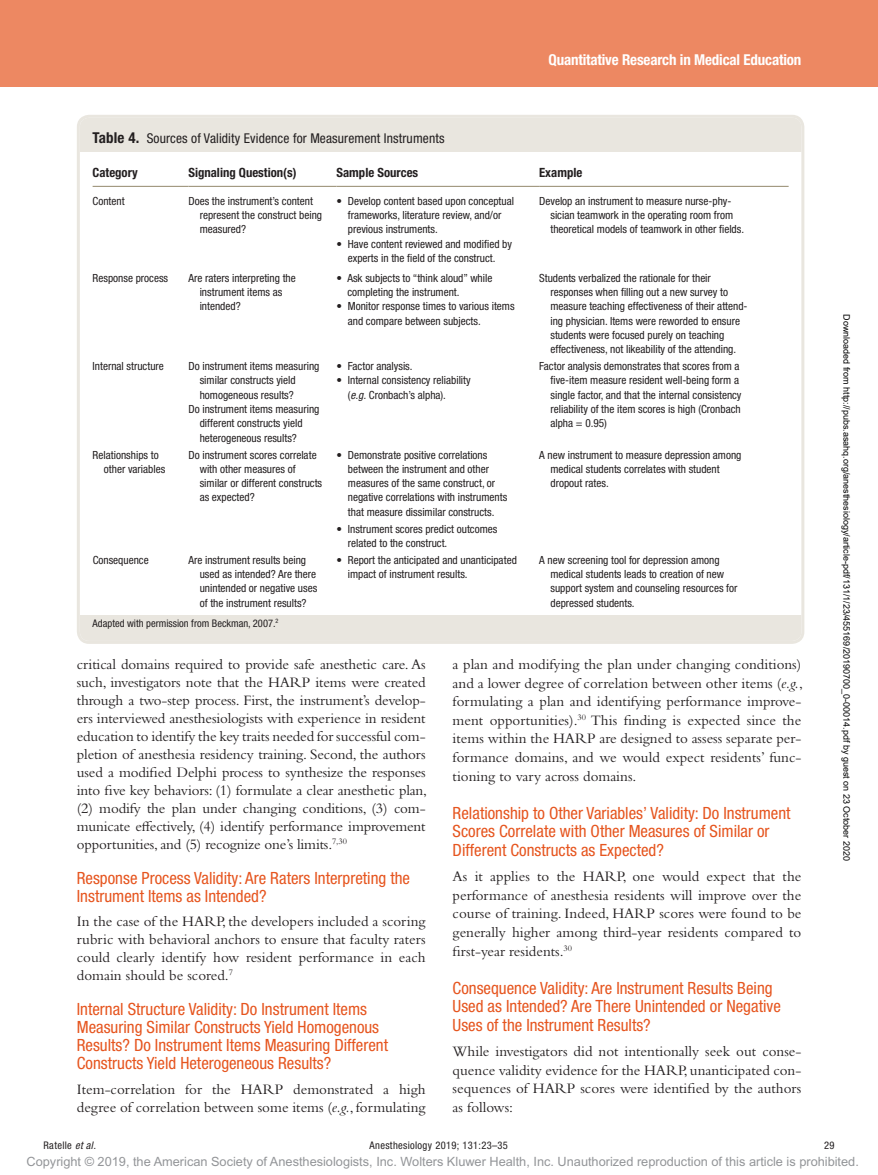
<style>
.page{position:relative;width:878px;height:1175px;background:#fff}
.page>*{position:absolute;margin:0;border:0;box-sizing:border-box;transform-origin:0 0}
.t1{font:condensed 16.8px/18px "Helvetica Neue LT Std";color:#e6551f}
.t2{font:15px/18px "Bembo Std";color:#231f20;text-align:justify}
.t3{font:700 condensed 15px "Helvetica Neue LT Std";letter-spacing:-.01em;color:#fff}
.t4{font:condensed 13.5px "Helvetica Neue LT Std";letter-spacing:.01em;color:#231f20}
.t5{font:12.75px "Arial MT Std";color:#939598}
.t6{font:700 condensed 12.75px "Helvetica Neue LT Std";color:#231f20}
.t7{font:condensed 11.25px/14.2px "Helvetica Neue LT Std";color:#231f20}
.t8{font:condensed 10.5px "Helvetica Neue LT Std";color:#231f20}
.t9{font:condensed 10.5px "Helvetica Neue LT Std";letter-spacing:.03em;color:#231f20}
.t10{font:9px "Arial";color:#000}
.s1{font-weight:700;font-size:15px}
.s2{font-style:italic}
</style>
<div class="page">
<div style="left:0;top:0;width:878px;height:86px;background:#ed8862"></div>
<hr style="left:93px;top:186px;width:95px;height:1px;background:#9f967d">
<hr style="left:188px;top:186px;width:148px;height:1px;background:#9f967d">
<hr style="left:336px;top:186px;width:203px;height:1px;background:#9f967d">
<hr style="left:539px;top:186px;width:249px;height:1px;background:#9f967d">
<div style="left:80px;top:118px;width:721px;height:34px;background:#e9e6df"></div>
<div style="left:80px;top:615px;width:721px;height:26px;background:#e9e6df"></div>
<div style="left:77px;top:115px;width:727px;height:529px;border:3px solid #e9e6df;border-radius:11px"></div>
<h2 class="t3" style="left:548px;top:51px;width:254px">Quantitative Research in Medical Education</h2>
<p class="t4" style="left:93px;top:130px;width:353px"><span class="s1">Table 4.</span> Sources of Validity Evidence for Measurement Instruments</p>
<p class="t6" style="left:93px;top:164px;width:47px">Category</p>
<p class="t6" style="left:188px;top:164px;width:110px">Signaling Question(s)</p>
<p class="t6" style="left:336px;top:164px;width:83px">Sample Sources</p>
<p class="t6" style="left:539px;top:164px;width:45px">Example</p>
<p class="t7" style="left:93px;top:193px;width:34px">Content</p>
<p class="t7" style="left:200px;top:193px;width:124px;text-indent:-11px">Does the instrument’s content represent the construct being measured?</p>
<p class="t7" style="left:348px;top:193px;width:168px;text-indent:-11px">• Develop content based upon conceptual frameworks, literature review, and/or previous instruments.</p>
<p class="t7" style="left:336px;top:236px;width:177px;text-align:center">• Have content reviewed and modified by experts in the field of the construct.</p>
<p class="t7" style="left:550px;top:194px;width:195px;text-indent:-11px">Develop an instrument to measure nurse-phy&shy;sician teamwork in the operating room from theoretical models of teamwork in other fields.</p>
<p class="t7" style="left:93px;top:271px;width:77px">Response process</p>
<p class="t7" style="left:200px;top:271px;width:98px;text-indent:-11px">Are raters interpreting the instrument items as intended?</p>
<p class="t7" style="left:347px;top:271px;width:146px;text-indent:-11px">• Ask subjects to “think aloud” while completing the instrument.</p>
<p class="t7" style="left:348px;top:299px;width:168px;text-indent:-11px">• Monitor response times to various items and compare between subjects.</p>
<p class="t7" style="left:550px;top:271px;width:199px;text-indent:-11px">Students verbalized the rationale for their responses when filling out a new survey to measure teaching effectiveness of their attend&shy;ing physician. Items were reworded to ensure students were focused purely on teaching effectiveness, not likeability of the attending.</p>
<p class="t7" style="left:93px;top:359px;width:73px">Internal structure</p>
<p class="t7" style="left:188px;top:359px;width:132px">Do instrument items measuring</p>
<p class="t7" style="left:200px;top:373px;width:97px">similar constructs yield</p>
<p class="t7" style="left:200px;top:387px;width:96px">homogeneous results?</p>
<p class="t7" style="left:188px;top:402px;width:132px">Do instrument items measuring</p>
<p class="t7" style="left:200px;top:416px;width:104px">different constructs yield</p>
<p class="t7" style="left:200px;top:430px;width:99px">heterogeneous results?</p>
<p class="t7" style="left:336px;top:359px;width:77px">• Factor analysis.</p>
<p class="t7" style="left:348px;top:373px;width:124px;text-indent:-11px">• Internal consistency reliability (<span class="s2">e.g.</span> Cronbach’s alpha).</p>
<p class="t7" style="left:550px;top:359px;width:192px;text-indent:-11px">Factor analysis demonstrates that scores from a five-item measure resident well-being form a single factor, and that the internal consistency reliability of the item scores is high (Cronbach alpha = 0.95)</p>
<p class="t7" style="left:104px;top:447px;width:63px;text-indent:-11px">Relationships to other variables</p>
<p class="t7" style="left:200px;top:447px;width:124px;text-indent:-11px">Do instrument scores correlate with other measures of similar or different constructs as expected?</p>
<p class="t7" style="left:348px;top:447px;width:161px;text-indent:-11px">• Demonstrate positive correlations between the instrument and other measures of the same construct, or negative correlations with instruments that measure dissimilar constructs.</p>
<p class="t7" style="left:550px;top:447px;width:192px;text-indent:-11px">A new instrument to measure depression among medical students correlates with student dropout rates.</p>
<p class="t7" style="left:348px;top:521px;width:151px;text-indent:-11px">• Instrument scores predict outcomes related to the construct.</p>
<p class="t7" style="left:93px;top:553px;width:58px">Consequence</p>
<p class="t7" style="left:200px;top:553px;width:119px;text-indent:-11px">Are instrument results being used as intended? Are there unintended or negative uses of the instrument results?</p>
<p class="t7" style="left:348px;top:553px;width:170px;text-indent:-11px">• Report the anticipated and unanticipated impact of instrument results.</p>
<p class="t7" style="left:550px;top:553px;width:188px;text-indent:-11px">A new screening tool for depression among medical students leads to creation of new support system and counseling resources for depressed students.</p>
<p class="t8" style="left:93px;top:617px;width:187px">Adapted with permission from Beckman, 2007.<sup>2</sup></p>
<p class="t2" style="left:77px;top:655px;width:352px">critical domains required to provide safe anesthetic care. As such, investigators note that the HARP items were created through a two-step process. First, the instrument’s develop&shy;ers interviewed anesthesiologists with experience in resident education to identify the key traits needed for successful com&shy;pletion of anesthesia residency training. Second, the authors used a modified Delphi process to synthesize the responses into five key behaviors: (1) formulate a clear anesthetic plan, (2) modify the plan under changing conditions, (3) com&shy;municate effectively, (4) identify performance improvement opportunities, and (5) recognize one’s limits.<sup>7,30</sup></p>
<h1 class="t1" style="left:77px;top:868px;width:335px">Response Process Validity: Are Raters Interpreting the<br>Instrument Items as Intended?</h1>
<h2 class="t2" style="left:77px;top:912px;width:350px">In the case of the HARP, the developers included a scoring rubric with behavioral anchors to ensure that faculty raters could clearly identify how resident performance in each domain should be scored.<sup>7</sup></h2>
<h1 class="t1" style="left:77px;top:999px;width:313px">Internal Structure Validity: Do Instrument Items Measuring Similar Constructs Yield Homogenous Results? Do Instrument Items Measuring Different Constructs Yield Heterogeneous Results?</h1>
<h2 class="t2" style="left:77px;top:1079px;width:350px">Item-correlation for the HARP demonstrated a high degree of correlation between some items (<span class="s2">e.g.</span>, formulating</h2>
<p class="t2" style="left:452px;top:654px;width:352px;line-height:18.6px">a plan and modifying the plan under changing conditions) and a lower degree of correlation between other items (<span class="s2">e.g.</span>, formulating a plan and identifying performance improve&shy;ment opportunities).<sup>30</sup> This finding is expected since the items within the HARP are designed to assess separate per&shy;formance domains, and we would expect residents’ func&shy;tioning to vary across domains.</p>
<h1 class="t1" style="left:452px;top:803px;width:339px;line-height:18.6px">Relationship to Other Variables’ Validity: Do Instrument<br>Scores Correlate with Other Measures of Similar or<br>Different Constructs as Expected?</h1>
<p class="t2" style="left:452px;top:866px;width:350px;line-height:18.6px">As it applies to the HARP, one would expect that the performance of anesthesia residents will improve over the course of training. Indeed, HARP scores were found to be generally higher among third-year residents compared to first-year residents.<sup>30</sup></p>
<h1 class="t1" style="left:452px;top:978px;width:330px;line-height:18.6px">Consequence Validity: Are Instrument Results Being<br>Used as Intended? Are There Unintended or Negative<br>Uses of the Instrument Results?</h1>
<h2 class="t2" style="left:452px;top:1041px;width:350px;line-height:18.6px">While investigators did not intentionally seek out conse&shy;quence validity evidence for the HARP, unanticipated con&shy;sequences of HARP scores were identified by the authors as follows:</h2>
<p class="t10" style="left:850px;top:314px;width:548px;rotate:90deg">Downloaded from http://pubs.asahq.org/anesthesiology/article-pdf/131/1/23/455169/20190700_0-00014.pdf by guest on 23 October 2020</p>
<p class="t9" style="left:44px;top:1139px;width:54px">Ratelle <span class="s2">et al.</span></p>
<p class="t9" style="left:369px;top:1139px;width:140px">Anesthesiology 2019; 131:23–35</p>
<p class="t8" style="left:824px;top:1139px;width:12px">29</p>
<p class="t5" style="left:27px;top:1154px;width:833px">Copyright © 2019, the American Society of Anesthesiologists, Inc. Wolters Kluwer Health, Inc. Unauthorized reproduction of this article is prohibited.</p>
</div>
